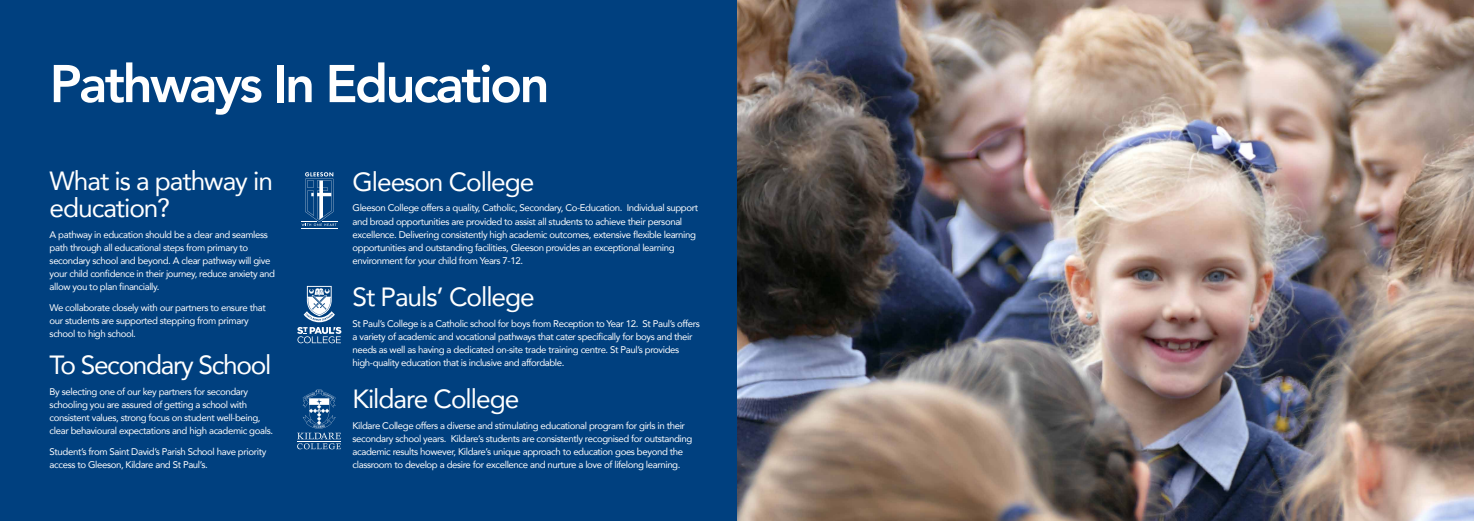
<style>
.page{position:relative;width:1474px;height:521px;background:#fff}
.page>*{position:absolute;margin:0;border:0;box-sizing:border-box;transform-origin:0 0}
.t1{font:800 52.5px "Avenir";letter-spacing:-.05em;color:#fff}
.t2{font:26.25px/27.1px "Avenir";letter-spacing:-.04em;color:#fff}
.t3{font:9.62px/13.1px "Avenir";letter-spacing:-.04em;color:#fff}
</style>
<div class="page">
<img style="left:737px;top:0;width:736px;height:521px">
<div style="left:0;top:0;width:737px;height:521px;background:#00407f"></div>
<svg style="left:297px;top:286px;width:44px;height:57px"></svg>
<hr style="left:301px;top:228px;width:36px;height:1px;background:#fff">
<svg style="left:301px;top:172px;width:36px;height:54px"></svg>
<svg style="left:297px;top:390px;width:44px;height:59px"></svg>
<h1 class="t1" style="left:50px;top:43px;width:501px">Pathways In Education</h1>
<h2 class="t2" style="left:50px;top:167px;width:225px">What is a pathway in education?</h2>
<p class="t3" style="left:50px;top:227px;width:227px">A pathway in education should be a clear and seamless path through all educational steps from primary to secondary school and beyond. A clear pathway will give your child confidence in their journey, reduce anxiety and allow you to plan financially.</p>
<p class="t3" style="left:50px;top:301px;width:218px">We collaborate closely with our partners to ensure that our students are supported stepping from primary school to high school.</p>
<h2 class="t2" style="left:50px;top:351px;width:223px">To Secondary School</h2>
<p class="t3" style="left:50px;top:384px;width:225px">By selecting one of our key partners for secondary schooling you are assured of getting a school with consistent values, strong focus on student well-being, clear behavioural expectations and high academic goals.</p>
<p class="t3" style="left:50px;top:444px;width:218px">Student’s from Saint David’s Parish School have priority access to Gleeson, Kildare and St Paul’s.</p>
<h2 class="t2" style="left:352px;top:167px;width:183px">Gleeson College</h2>
<p class="t3" style="left:352px;top:201px;width:347px">Gleeson College offers a quality, Catholic, Secondary, Co-Education. Individual support and broad opportunities are provided to assist all students to achieve their personal excellence. Delivering consistently high academic outcomes, extensive flexible learning opportunities and outstanding facilities, Gleeson provides an exceptional learning environment for your child from Years 7-12.</p>
<h2 class="t2" style="left:352px;top:282px;width:184px">St Pauls’ College</h2>
<p class="t3" style="left:352px;top:316px;width:349px">St Paul’s College is a Catholic school for boys from Reception to Year 12. St Paul’s offers a variety of academic and vocational pathways that cater specifically for boys and their needs as well as having a dedicated on-site trade training centre. St Paul’s provides high-quality education that is inclusive and affordable.</p>
<h2 class="t2" style="left:352px;top:384px;width:168px">Kildare College</h2>
<p class="t3" style="left:352px;top:418px;width:341px">Kildare College offers a diverse and stimulating educational program for girls in their secondary school years. Kildare’s students are consistently recognised for outstanding academic results however, Kildare’s unique approach to education goes beyond the classroom to develop a desire for excellence and nurture a love of lifelong learning.</p>
</div>
